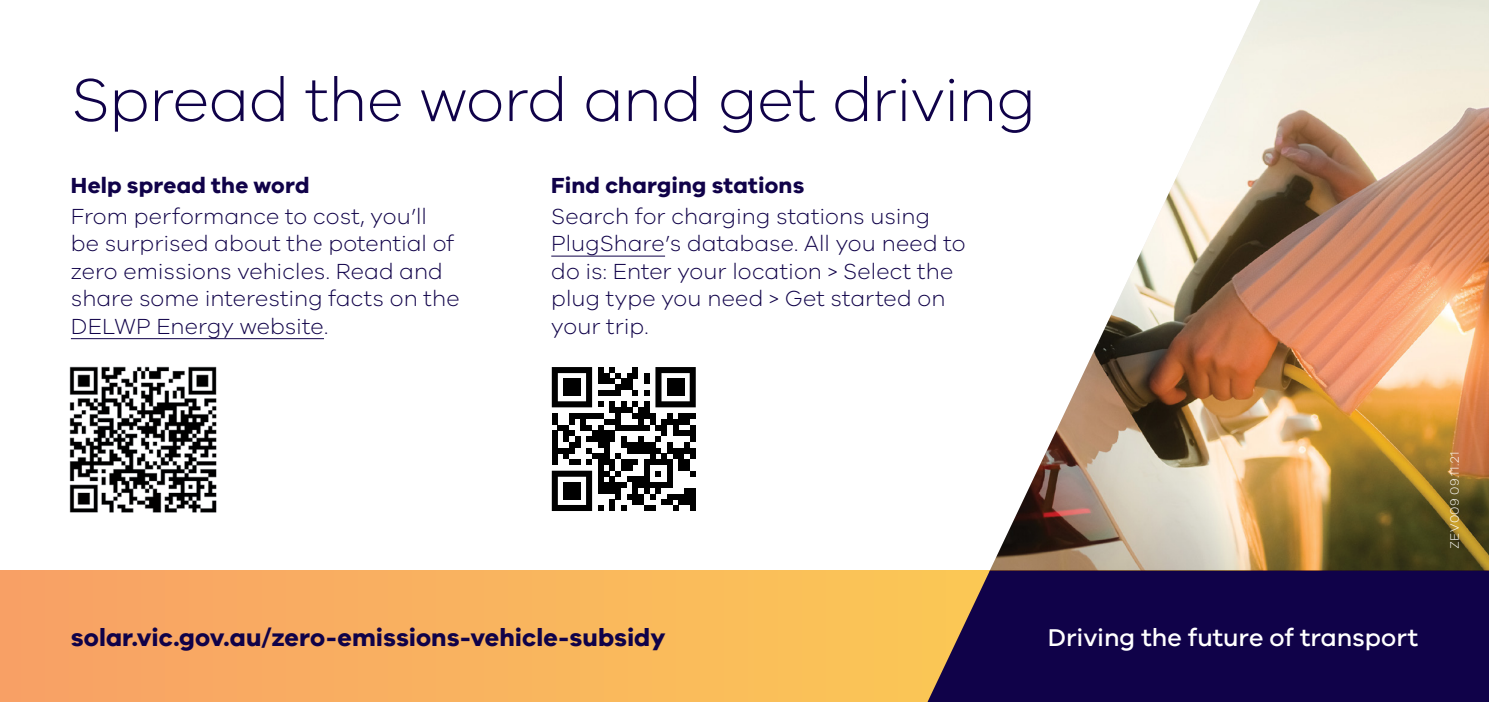
<style>
.page{position:relative;width:1489px;height:702px;background:#fff}
.page>*{position:absolute;margin:0;border:0;box-sizing:border-box;transform-origin:0 0}
.t1{font:300 62.5px "VIC";letter-spacing:-.015em;color:#100249}
.t2{font:700 25px "VIC";color:#100249}
.t3{font:500 25px "VIC";color:#fff}
.t4{font:300 22.5px/27.5px "VIC";letter-spacing:.005em;color:#100249}
.t5{font:700 22.5px "VIC";letter-spacing:.01em;color:#100249}
.t6{font:300 12.5px "VIC";letter-spacing:.035em;color:#fff}
</style>
<div class="page">
<svg style="left:0;top:570px;width:909px;height:132px;background:#f9b25e"></svg>
<div style="left:909px;top:570px;width:18px;height:132px;background:#fac556"></div>
<img style="left:990px;top:0;width:498px;height:570px">
<hr style="left:71px;top:338px;width:253px;height:1px;background:#100249">
<hr style="left:551px;top:256px;width:114px;height:1px;background:#100249">
<img style="left:69px;top:366px;width:148px;height:147px">
<svg style="left:552px;top:367px;width:143px;height:144px"></svg>
<div style="left:563px;top:378px;width:17px;height:18px;background:#000"></div>
<div style="left:667px;top:378px;width:17px;height:18px;background:#000"></div>
<div style="left:563px;top:482px;width:17px;height:17px;background:#000"></div>
<div style="left:927px;top:570px;width:561px;height:132px;background:#100249"></div>
<h1 class="t1" style="left:71px;top:62px;width:966px">Spread the word and get driving</h1>
<p class="t5" style="left:71px;top:171px;width:240px">Help spread the word</p>
<p class="t4" style="left:71px;top:201px;width:390px">From performance to cost, you’ll be surprised about the potential of zero emissions vehicles. Read and share some interesting facts on the<br>DELWP Energy website.</p>
<p class="t5" style="left:551px;top:171px;width:254px">Find charging stations</p>
<p class="t4" style="left:551px;top:201px;width:416px">Search for charging stations using<br>PlugShare’s database. All you need to do is: Enter your location &gt; Select the plug type you need &gt; Get started on your trip.</p>
<p class="t2" style="left:71px;top:621px;width:596px">solar.vic.gov.au/zero-emissions-vehicle-subsidy</p>
<p class="t3" style="left:1047px;top:622px;width:372px">Driving the future of transport</p>
<p class="t6" style="left:1446px;top:548px;width:98px;rotate:-90deg">ZEV009 09.11.21</p>
</div>
